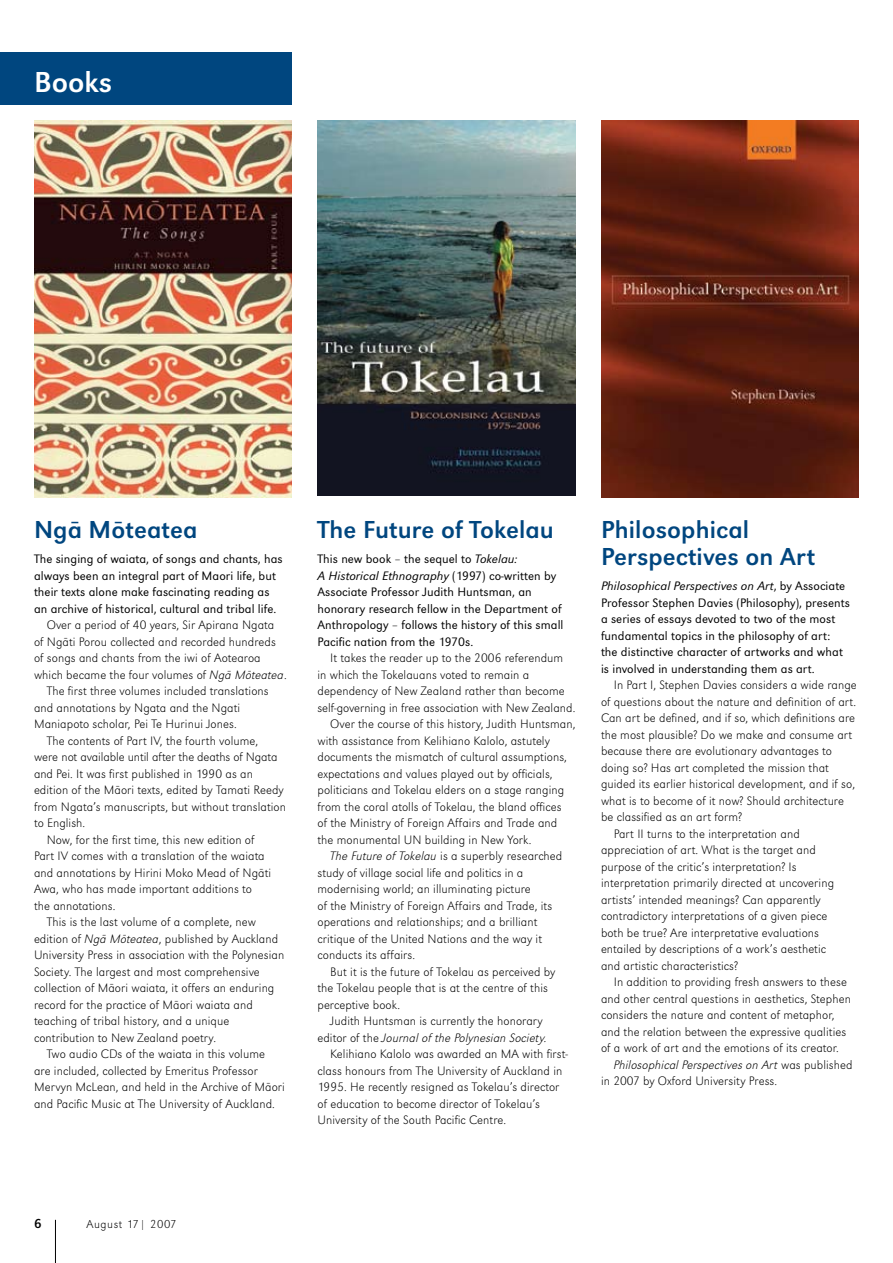
<style>
.page{position:relative;width:893px;height:1263px;background:#fff}
.page>*{position:absolute;margin:0;border:0;box-sizing:border-box;transform-origin:0 0}
.t1{font:30px "Grot Macron Reg";color:#fff}
.t2{font:25.5px/27px "Grot Macron Reg";letter-spacing:.005em;color:#00467f}
.t3{font:13.5px "Grot Macron Reg";color:#000}
.t4{font:12.75px/16.5px "Grot Macron Extra Lt";letter-spacing:.005em;color:#000}
.t5{font:300 12.75px/16.5px "Grot Macron";letter-spacing:.005em;color:#000}
.t6{font:12.75px "Grot Macron Extra Lt Ita";letter-spacing:.005em;color:#000}
.t7{font:12.75px "Grot Macron Light Ita";letter-spacing:.005em;color:#000}
.t8{font:12px "Grot Macron Extra Lt";letter-spacing:.05em;color:#000}
.s1{font-family:"Grot Macron Extra Lt Ita"}
.s2{font-family:"Grot Macron Light Ita";font-weight:400}
.s3{font-family:"Grot Macron";font-weight:300}
.s4{font-family:"Grot Macron Extra Lt"}
</style>
<div class="page">
<hr style="left:55px;top:1220px;width:1px;height:43px;background:#000">
<div style="left:0;top:52px;width:292px;height:53px;background:#00467f"></div>
<img style="left:34px;top:120px;width:258px;height:377px">
<img style="left:601px;top:120px;width:258px;height:377px">
<img style="left:317px;top:120px;width:258px;height:375px">
<h1 class="t1" style="left:34px;top:65px;width:80px">Books</h1>
<h2 class="t2" style="left:34px;top:516px;width:165px">Ngä Möteatea</h2>
<p class="t5" style="left:34px;top:551px;width:250px">The singing of waiata, of songs and chants, has always been an integral part of Maori life, but their texts alone make fascinating reading as an archive of historical, cultural and tribal life.</p>
<p class="t4" style="left:47px;top:617px;width:229px">Over a period of 40 years, Sir Apirana Ngata</p>
<p class="t4" style="left:34px;top:633px;width:243px">of Ngäti Porou collected and recorded hundreds</p>
<p class="t4" style="left:34px;top:650px;width:228px">of songs and chants from the iwi of Aotearoa</p>
<p class="t4" style="left:34px;top:666px;width:254px">which became the four volumes of <span class="s1">Ngä Möteatea</span>.</p>
<p class="t4" style="left:47px;top:683px;width:223px">The first three volumes included translations</p>
<p class="t4" style="left:34px;top:699px;width:208px">and annotations by Ngata and the Ngati</p>
<p class="t4" style="left:34px;top:716px;width:204px">Maniapoto scholar, Pei Te H urinui Jones.</p>
<p class="t4" style="left:47px;top:732px;width:213px">The contents of Part IV, the fourth volume,</p>
<p class="t4" style="left:34px;top:749px;width:245px">were not available until after the deaths of Ngata</p>
<p class="t4" style="left:34px;top:765px;width:220px">and Pei. It was first published in 1990 as an</p>
<p class="t4" style="left:34px;top:782px;width:252px">edition of the Mäori texts, edited by Tamati Reedy</p>
<p class="t4" style="left:34px;top:798px;width:254px">from Ngata’s manuscripts, but without translation</p>
<p class="t4" style="left:34px;top:815px;width:53px">to English.</p>
<p class="t4" style="left:47px;top:831px;width:209px">Now, for the first time, this new edition of</p>
<p class="t4" style="left:34px;top:848px;width:232px">Part IV comes with a translation of the waiata</p>
<p class="t4" style="left:34px;top:864px;width:239px">and annotations by H irini Moko Mead of Ngäti</p>
<p class="t4" style="left:34px;top:881px;width:219px">Awa, who has made important additions to</p>
<p class="t4" style="left:34px;top:897px;width:83px">the annotations.</p>
<p class="t4" style="left:47px;top:914px;width:211px">This is the last volume of a complete, new</p>
<p class="t4" style="left:34px;top:930px;width:246px">edition of <span class="s1">Ngä Möteatea</span>, published by Auckland</p>
<p class="t4" style="left:34px;top:947px;width:252px">University Press in association with the Polynesian</p>
<p class="t4" style="left:34px;top:963px;width:227px">Society. The largest and most comprehensive</p>
<p class="t4" style="left:34px;top:980px;width:242px">collection of Mäori waiata, it offers an enduring</p>
<p class="t4" style="left:34px;top:996px;width:220px">record for the practice of Mäori waiata and</p>
<p class="t4" style="left:34px;top:1013px;width:197px">teaching of tribal history, and a unique</p>
<p class="t4" style="left:34px;top:1029px;width:184px">contribution to New Zealand poetry.</p>
<p class="t4" style="left:47px;top:1046px;width:220px">Two audio CDs of the waiata in this volume</p>
<p class="t4" style="left:34px;top:1062px;width:225px">are included, collected by Emeritus Professor</p>
<p class="t4" style="left:34px;top:1079px;width:252px">Mervyn McLean, and held in the Archive of Mäori</p>
<p class="t4" style="left:34px;top:1095px;width:242px">and Pacific Music at The University of Auckland.</p>
<h2 class="t2" style="left:317px;top:516px;width:238px">The Future of Tokelau</h2>
<p class="t5" style="left:317px;top:551px;width:201px">This new book – the sequel to <span class="s2">Tokelau:</span></p>
<p class="t7" style="left:317px;top:568px;width:241px">A Historical Ethnography <span class="s3">(1997) co-written by</span></p>
<p class="t5" style="left:317px;top:584px;width:247px">Associate Professor Judith Huntsman, an honorary research fellow in the Department of Anthropology – follows the history of this small Pacific nation from the 1970s.</p>
<p class="t4" style="left:330px;top:650px;width:234px">It takes the reader up to the 2006 referendum</p>
<p class="t4" style="left:317px;top:666px;width:213px">in which the Tokelauans voted to remain a</p>
<p class="t4" style="left:317px;top:683px;width:249px">dependency of New Zealand rather than become</p>
<p class="t4" style="left:317px;top:699px;width:259px">self-governing in free association with New Zealand.</p>
<p class="t4" style="left:330px;top:716px;width:247px">Over the course of this history, Judith H untsman,</p>
<p class="t4" style="left:317px;top:732px;width:234px">with assistance from Kelihiano Kalolo, astutely</p>
<p class="t4" style="left:317px;top:749px;width:251px">documents the mismatch of cultural assumptions,</p>
<p class="t4" style="left:317px;top:765px;width:237px">expectations and values played out by officials,</p>
<p class="t4" style="left:317px;top:782px;width:248px">politicians and Tokelau elders on a stage ranging</p>
<p class="t4" style="left:317px;top:798px;width:246px">from the coral atolls of Tokelau, the bland offices</p>
<p class="t4" style="left:317px;top:815px;width:241px">of the Ministry of Foreign Affairs and Trade and</p>
<p class="t4" style="left:317px;top:831px;width:216px">the monumental UN building in New York.</p>
<p class="t4" style="left:330px;top:848px;width:234px"><span class="s1">The Future of Tokelau</span> is a superbly researched</p>
<p class="t4" style="left:317px;top:864px;width:207px">study of village social life and politics in a</p>
<p class="t4" style="left:317px;top:881px;width:215px">modernising world; an illuminating picture</p>
<p class="t4" style="left:317px;top:897px;width:236px">of the Ministry of Foreign Affairs and Trade, its</p>
<p class="t4" style="left:317px;top:914px;width:222px">operations and relationships; and a brilliant</p>
<p class="t4" style="left:317px;top:930px;width:226px">critique of the United Nations and the way it</p>
<p class="t4" style="left:317px;top:947px;width:99px">conducts its affairs.</p>
<p class="t4" style="left:330px;top:963px;width:227px">But it is the future of Tokelau as perceived by</p>
<p class="t4" style="left:317px;top:980px;width:232px">the Tokelau people that is at the centre of this</p>
<p class="t4" style="left:317px;top:996px;width:84px">perceptive book.</p>
<p class="t4" style="left:330px;top:1013px;width:214px">Judith H untsman is currently the honorary</p>
<p class="t6" style="left:317px;top:1030px;width:231px"><span class="s4">editor of the</span> Journal of the Polynesian Society.</p>
<p class="t4" style="left:317px;top:1046px;width:252px;text-indent:13px">Kelihiano Kalolo was awarded an MA with first&shy;class honours from The University of Auckland in 1995. H e recently resigned as Tokelau’s director of education to become director of Tokelau’s University of the South Pacific Centre.</p>
<h2 class="t2" style="left:601px;top:516px;width:216px">Philosophical<br>Perspectives on Art</h2>
<p class="t7" style="left:601px;top:579px;width:246px">Philosophical Perspectives on Art<span class="s3">, by Associate</span></p>
<p class="t5" style="left:601px;top:594px;width:250px">Professor Stephen Davies (Philosophy), presents a series of essays devoted to two of the most fundamental topics in the philosophy of art: the distinctive character of artworks and what is involved in understanding them as art.</p>
<p class="t4" style="left:614px;top:677px;width:244px">I n Part I, Stephen Davies considers a wide range</p>
<p class="t4" style="left:601px;top:693px;width:257px">of questions about the nature and definition of art.</p>
<p class="t4" style="left:601px;top:710px;width:256px">Can art be defined, and if so, which definitions are</p>
<p class="t4" style="left:601px;top:726px;width:253px">the most plausible? Do we make and consume art</p>
<p class="t4" style="left:601px;top:743px;width:232px">because there are evolutionary advantages to</p>
<p class="t4" style="left:601px;top:759px;width:229px">doing so? H as art completed the mission that</p>
<p class="t4" style="left:601px;top:776px;width:256px">guided its earlier historical development, and if so,</p>
<p class="t4" style="left:601px;top:792px;width:245px">what is to become of it now? Should architecture</p>
<p class="t4" style="left:601px;top:809px;width:143px">be classified as an art form?</p>
<p class="t4" style="left:614px;top:825px;width:188px">Part II turns to the interpretation and</p>
<p class="t4" style="left:601px;top:842px;width:216px">appreciation of art. What is the target and</p>
<p class="t4" style="left:601px;top:858px;width:197px">purpose of the critic’s interpretation? I s</p>
<p class="t4" style="left:601px;top:875px;width:235px">interpretation primarily directed at uncovering</p>
<p class="t4" style="left:601px;top:891px;width:222px">artists’ intended meanings? Can apparently</p>
<p class="t4" style="left:601px;top:908px;width:228px">contradictory interpretations of a given piece</p>
<p class="t4" style="left:601px;top:924px;width:220px">both be true? Are interpretative evaluations</p>
<p class="t4" style="left:601px;top:941px;width:227px">entailed by descriptions of a work’s aesthetic</p>
<p class="t4" style="left:601px;top:957px;width:139px">and artistic characteristics?</p>
<p class="t4" style="left:614px;top:974px;width:235px">I n addition to providing fresh answers to these</p>
<p class="t4" style="left:601px;top:990px;width:251px">and other central questions in aesthetics, Stephen</p>
<p class="t4" style="left:601px;top:1007px;width:235px">considers the nature and content of metaphor,</p>
<p class="t4" style="left:601px;top:1023px;width:247px">and the relation between the expressive qualities</p>
<p class="t4" style="left:601px;top:1040px;width:239px">of a work of art and the emotions of its creator.</p>
<p class="t6" style="left:614px;top:1057px;width:240px">Philosophical Perspectives on Art <span class="s4">was published</span></p>
<p class="t4" style="left:601px;top:1073px;width:178px">in 2007 by Oxford University Press.</p>
<p class="t3" style="left:34px;top:1216px;width:9px">6</p>
<p class="t8" style="left:87px;top:1217px;width:92px">August 17| 2007</p>
</div>
